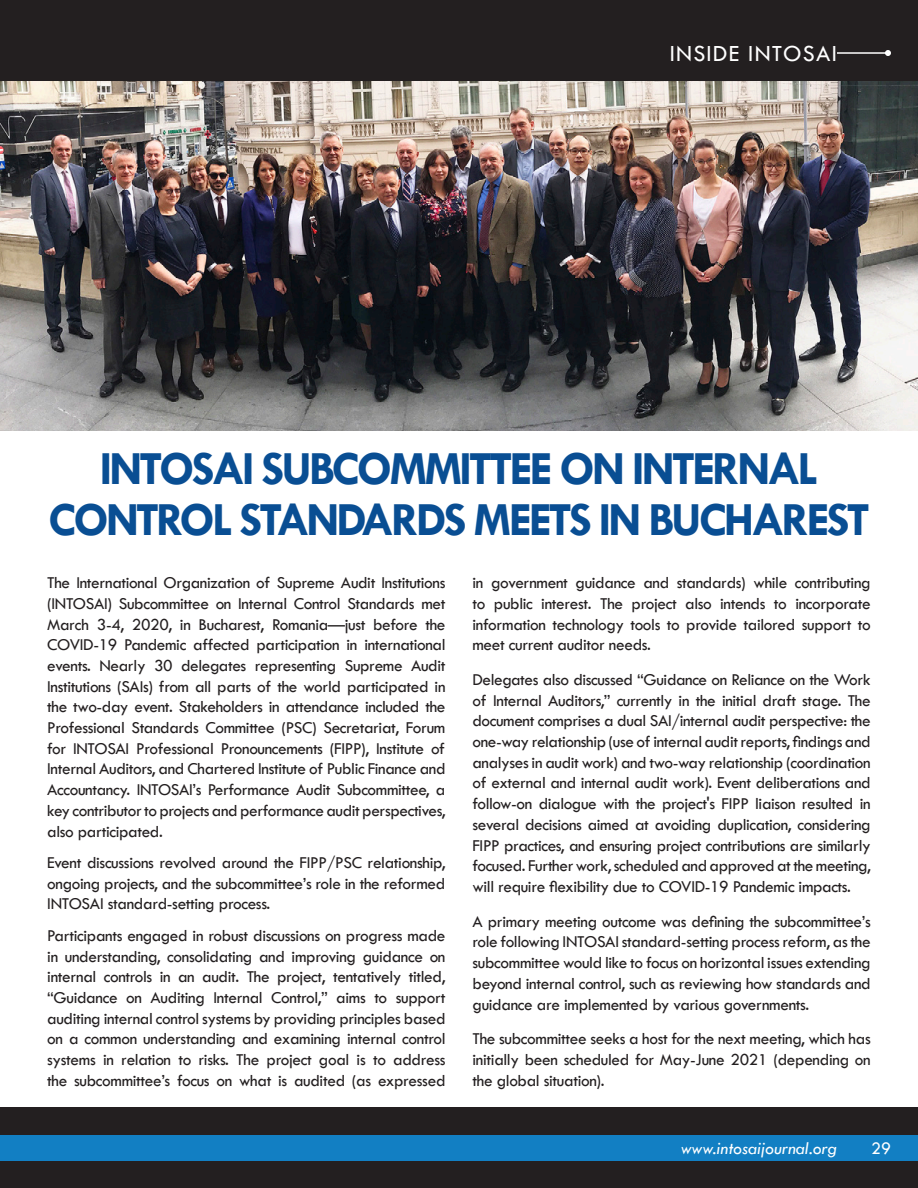
<style>
.page{position:relative;width:918px;height:1188px;background:#fff}
.page>*{position:absolute;margin:0;border:0;box-sizing:border-box;transform-origin:0 0}
.t1{font:700 48px/51px "Tw Cen";letter-spacing:-.06em;color:#094e93;text-align:center}
.t2{font:24px "Tw Cen";letter-spacing:.05em;color:#fff}
.t3{font:italic 18px "Tw Cen";color:#fff}
.t4{font:18px "Tw Cen";color:#fff}
.t5{font:17.25px/20.7px "Tw Cen";letter-spacing:-.02em;color:#231f20;text-align:justify}
</style>
<div class="page">
<img style="left:0;top:81px;width:918px;height:350px">
<div style="left:0;top:1107px;width:918px;height:81px;background:#231f20"></div>
<div style="left:0;top:1135px;width:918px;height:26px;background:#127fc3"></div>
<div style="left:0;top:0;width:918px;height:81px;background:#231f20"></div>
<hr style="left:837px;top:52px;width:51px;height:2px;background:#fff">
<svg style="left:885px;top:50px;width:6px;height:6px"></svg>
<p class="t2" style="left:670px;top:39px;width:169px">INSIDE INTOSAI</p>
<p class="t1" style="left:48px;top:442px;width:823px">INTOSAI SUBCOMMITTEE ON INTERNAL<br>CONTROL STANDARDS MEETS IN BUCHAREST</p>
<p class="t5" style="left:47px;top:572px;width:400px">The International Organization of Supreme Audit Institutions (INTOSAI) Subcommittee on Internal Control Standards met March 3-4, 2020, in Bucharest, Romania—just before the COVID-19 Pandemic affected participation in international events. Nearly 30 delegates representing Supreme Audit Institutions (SAIs) from all parts of the world participated in the two-day event. Stakeholders in attendance included the Professional Standards Committee (PSC) Secretariat, Forum for INTOSAI Professional Pronouncements (FIPP), Institute of Internal Auditors, and Chartered Institute of Public Finance and Accountancy. INTOSAI’s Performance Audit Subcommittee, a key contributor to projects and performance audit perspectives, also participated.</p>
<p class="t5" style="left:47px;top:852px;width:400px">Event discussions revolved around the FIPP/PSC relationship, ongoing projects, and the subcommittee’s role in the reformed INTOSAI standard-setting process.</p>
<p class="t5" style="left:47px;top:925px;width:400px">Participants engaged in robust discussions on progress made in understanding, consolidating and improving guidance on internal controls in an audit. The project, tentatively titled, “Guidance on Auditing Internal Control,” aims to support auditing internal control systems by providing principles based on a common understanding and examining internal control systems in relation to risks. The project goal is to address the subcommittee’s focus on what is audited (as expressed</p>
<p class="t5" style="left:472px;top:572px;width:400px">in government guidance and standards) while contributing to public interest. The project also intends to incorporate information technology tools to provide tailored support to meet current auditor needs.</p>
<p class="t5" style="left:472px;top:669px;width:400px">Delegates also discussed “Guidance on Reliance on the Work of Internal Auditors,” currently in the initial draft stage. The document comprises a dual SAI/internal audit perspective: the one-way relationship (use of internal audit reports, findings and analyses in audit work) and two-way relationship (coordination of external and internal audit work). Event deliberations and follow-on dialogue with the project's FIPP liaison resulted in several decisions aimed at avoiding duplication, considering FIPP practices, and ensuring project contributions are similarly focused. Further work, scheduled and approved at the meeting, will require flexibility due to COVID-19 Pandemic impacts.</p>
<p class="t5" style="left:472px;top:911px;width:400px">A primary meeting outcome was defining the subcommittee’s role following INTOSAI standard-setting process reform, as the subcommittee would like to focus on horizontal issues extending beyond internal control, such as reviewing how standards and guidance are implemented by various governments.</p>
<p class="t5" style="left:472px;top:1028px;width:400px">The subcommittee seeks a host for the next meeting, which has initially been scheduled for May-June 2021 (depending on the global situation).</p>
<p class="t3" style="left:681px;top:1138px;width:158px">www.intosaijournal.org</p>
<p class="t4" style="left:871px;top:1138px;width:21px">29</p>
</div>
